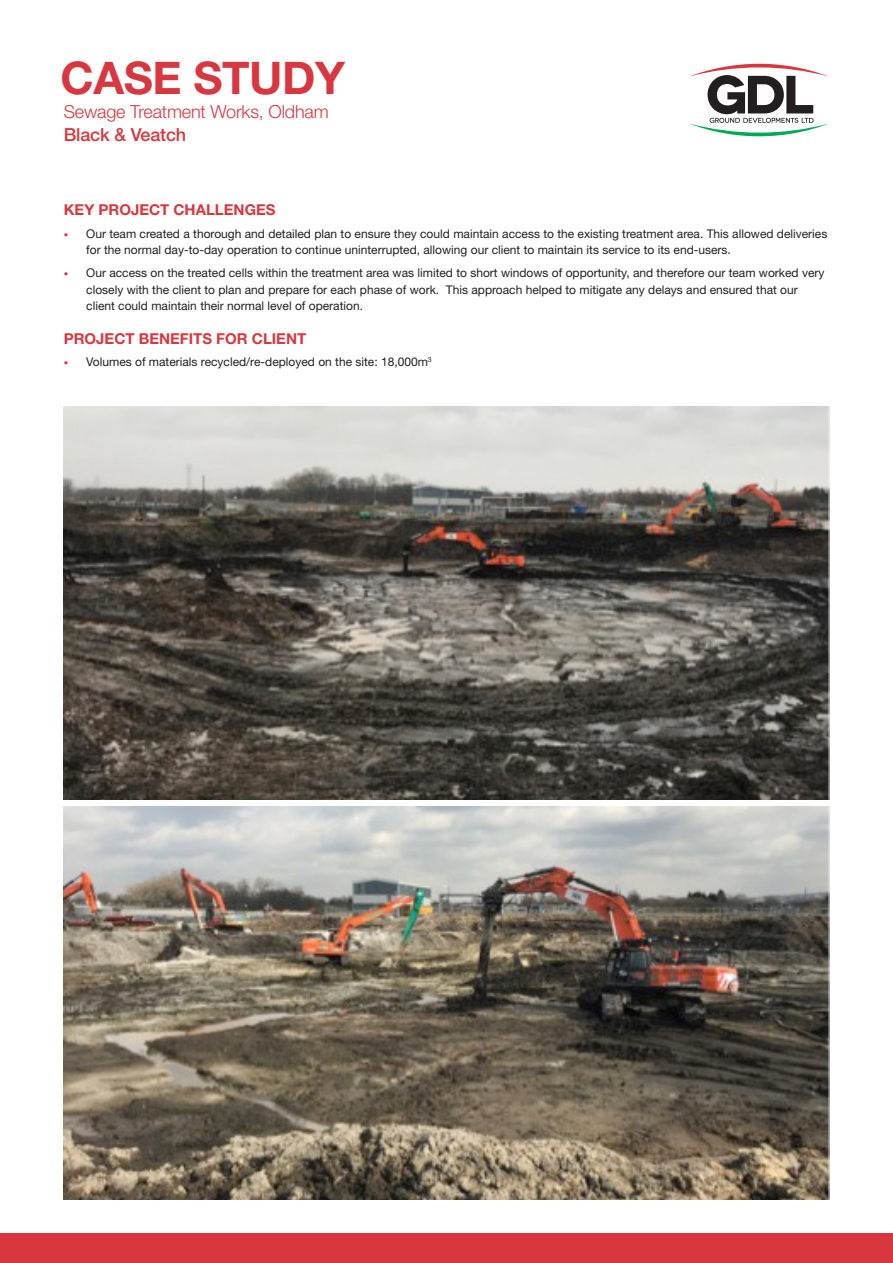
<style>
.page{position:relative;width:893px;height:1263px;background:#fff}
.page>*{position:absolute;margin:0;border:0;box-sizing:border-box;transform-origin:0 0}
.t1{font:700 45px "Helvetica Neue LT Std";letter-spacing:-.01em;color:#d8373f}
.t2{font:300 18px/22.5px "Helvetica Neue LT Std";letter-spacing:-.01em;color:#d8373f}
.t3{font:700 15px "Helvetica Neue LT Std";color:#d8373f}
.t4{font:12px/16.5px "Helvetica Neue LT Std";color:#231f20}
.s1{font-weight:500}
.s2{font-size:9px;color:#d8373f}
</style>
<div class="page">
<svg style="left:689px;top:64px;width:140px;height:72px"></svg>
<div style="left:0;top:1233px;width:893px;height:30px;background:#d8373f"></div>
<img style="left:64px;top:407px;width:765px;height:392px">
<img style="left:64px;top:806px;width:765px;height:393px">
<p class="t1" style="left:61px;top:50px;width:286px">CASE STUDY</p>
<p class="t2" style="left:64px;top:100px;width:266px">Sewage Treatment Works, Oldham<br><span class="s1">Black &amp; Veatch</span></p>
<p class="t3" style="left:64px;top:200px;width:213px">KEY PROJECT CHALLENGES</p>
<p class="t4" style="left:86px;top:225px;width:743px;text-indent:-22px"><span class="s2">•</span> Our team created a thorough and detailed plan to ensure they could maintain access to the existing treatment area. This allowed deliveries for the normal day-to-day operation to continue uninterrupted, allowing our client to maintain its service to its end-users.</p>
<p class="t4" style="left:86px;top:264px;width:740px;text-indent:-22px"><span class="s2">•</span> Our access on the treated cells within the treatment area was limited to short windows of opportunity, and therefore our team worked very closely with the client to plan and prepare for each phase of work. This approach helped to mitigate any delays and ensured that our client could maintain their normal level of operation.</p>
<p class="t3" style="left:64px;top:329px;width:244px">PROJECT BENEFITS FOR CLIENT</p>
<p class="t4" style="left:64px;top:354px;width:370px"><span class="s2">•</span> Volumes of materials recycled/re-deployed on the site: 18,000m<sup>3</sup></p>
</div>
